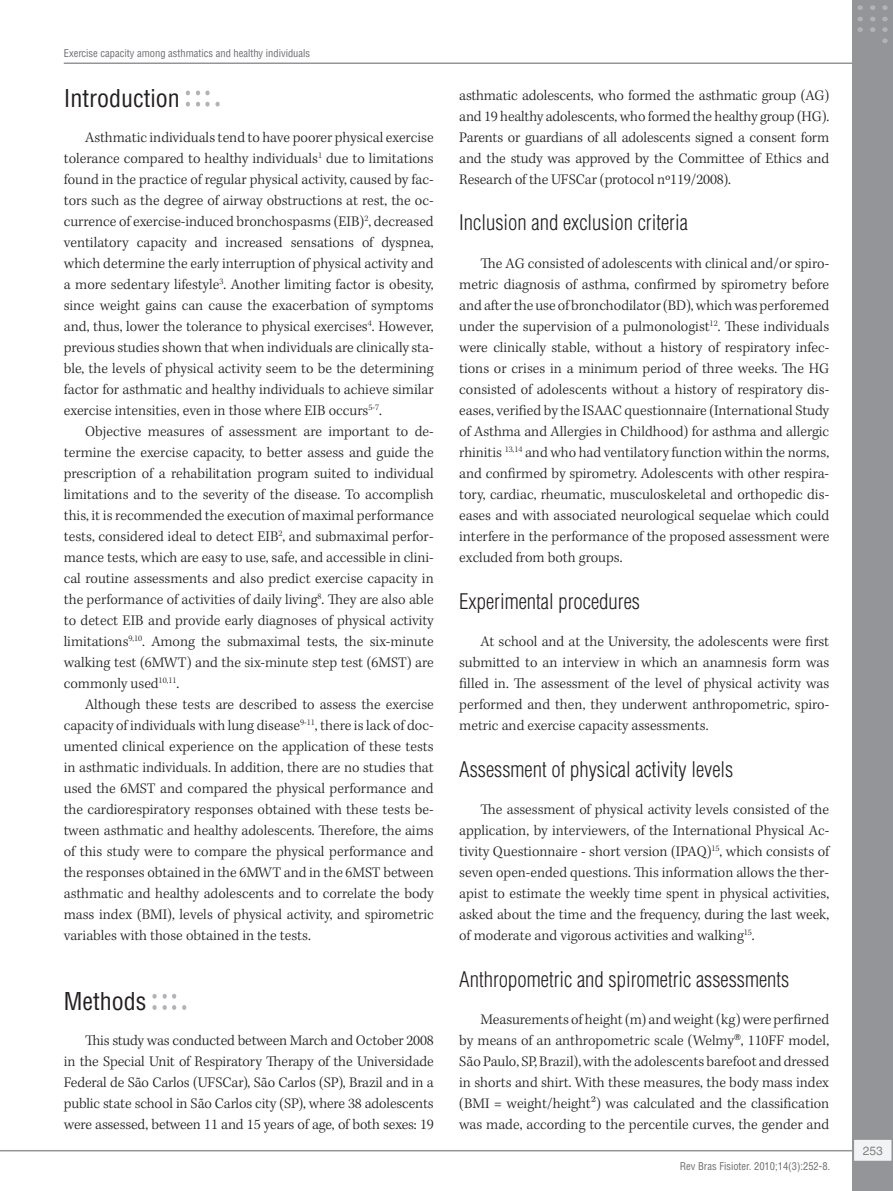
<style>
.page{position:relative;width:893px;height:1191px;background:#fff}
.page>*{position:absolute;margin:0;border:0;box-sizing:border-box;transform-origin:0 0}
.t1{font:condensed 24px "Helvetica LT Std";color:#231f20}
.t2{font:300 condensed 21px "Helvetica LT Std";color:#231f20}
.t3{font:300 15px/21px "Kepler Std";color:#231f20;text-align:justify}
.t4{font:12px "Helvetica LT Std";color:#808285}
.t5{font:condensed 10.5px "Helvetica LT Std";color:#6c6d70}
</style>
<div class="page">
<svg style="left:196px;top:102px;width:24px;height:5px"></svg>
<svg style="left:186px;top:102px;width:4px;height:5px"></svg>
<svg style="left:196px;top:90px;width:14px;height:5px"></svg>
<svg style="left:186px;top:90px;width:4px;height:5px"></svg>
<svg style="left:182px;top:1005px;width:4px;height:5px"></svg>
<svg style="left:163px;top:1005px;width:13px;height:5px"></svg>
<svg style="left:152px;top:1005px;width:5px;height:5px"></svg>
<svg style="left:163px;top:994px;width:13px;height:4px"></svg>
<svg style="left:152px;top:993px;width:5px;height:5px"></svg>
<hr style="left:0;top:1150px;width:879px;height:1px;background:#939598">
<hr style="left:64px;top:62px;width:810px;height:2px;background:#939598">
<div style="left:853px;top:0;width:40px;height:1191px;background:#939598"></div>
<div style="left:853px;top:1139px;width:39px;height:22px;background:#f2f3f4"></div>
<div style="left:853px;top:1138px;width:40px;height:24px;border:2px solid #939598"></div>
<svg style="left:857px;top:27px;width:6px;height:5px"></svg>
<svg style="left:857px;top:17px;width:6px;height:4px"></svg>
<svg style="left:857px;top:5px;width:6px;height:5px"></svg>
<svg style="left:870px;top:27px;width:5px;height:5px"></svg>
<svg style="left:870px;top:17px;width:5px;height:4px"></svg>
<svg style="left:870px;top:5px;width:5px;height:5px"></svg>
<svg style="left:882px;top:27px;width:6px;height:5px"></svg>
<svg style="left:882px;top:38px;width:6px;height:5px"></svg>
<svg style="left:882px;top:17px;width:6px;height:4px"></svg>
<svg style="left:882px;top:5px;width:6px;height:5px"></svg>
<p class="t5" style="left:64px;top:46px;width:248px">Exercise capacity among asthmatics and healthy individuals</p>
<h1 class="t1" style="left:64px;top:83px;width:117px">Introduction</h1>
<p class="t3" style="left:64px;top:127px;width:371px;text-indent:21px">Asthmatic individuals tend to have poorer physical exercise tolerance compared to healthy individuals<sup>1</sup> due to limitations found in the practice of regular physical activity, caused by fac&shy;tors such as the degree of airway obstructions at rest, the oc&shy;currence of exercise-induced bronchospasms (EIB)<sup>2</sup>, decreased ventilatory capacity and increased sensations of dyspnea, which determine the early interruption of physical activity and a more sedentary lifestyle<sup>3</sup>. Another limiting factor is obesity, since weight gains can cause the exacerbation of symptoms and, thus, lower the tolerance to physical exercises<sup>4</sup>. However, previous studies shown that when individuals are clinically sta&shy;ble, the levels of physical activity seem to be the determining factor for asthmatic and healthy individuals to achieve similar exercise intensities, even in those where EIB occurs<sup>5-7</sup>.</p>
<p class="t3" style="left:64px;top:421px;width:371px;text-indent:21px">Objective measures of assessment are important to de&shy;termine the exercise capacity, to better assess and guide the prescription of a rehabilitation program suited to individual limitations and to the severity of the disease. To accomplish this, it is recommended the execution of maximal performance tests, considered ideal to detect EIB<sup>2</sup>, and submaximal perfor&shy;mance tests, which are easy to use, safe, and accessible in clini&shy;cal routine assessments and also predict exercise capacity in the performance of activities of daily living<sup>8</sup>. They are also able to detect EIB and provide early diagnoses of physical activity limitations<sup>9,10</sup>. Among the submaximal tests, the six-minute walking test (6MWT) and the six-minute step test (6MST) are commonly used<sup>10,11</sup>.</p>
<p class="t3" style="left:64px;top:694px;width:371px;text-indent:21px">Although these tests are described to assess the exercise capacity of individuals with lung disease<sup>9-11</sup>, there is lack of doc&shy;umented clinical experience on the application of these tests in asthmatic individuals. In addition, there are no studies that used the 6MST and compared the physical performance and the cardiorespiratory responses obtained with these tests be&shy;tween asthmatic and healthy adolescents. Therefore, the aims of this study were to compare the physical performance and the responses obtained in the 6MWT and in the 6MST between asthmatic and healthy adolescents and to correlate the body mass index (BMI), levels of physical activity, and spirometric variables with those obtained in the tests.</p>
<h1 class="t1" style="left:64px;top:986px;width:84px">Methods</h1>
<p class="t3" style="left:64px;top:1030px;width:371px;text-indent:21px">This study was conducted between March and October 2008 in the Special Unit of Respiratory Therapy of the Universidade Federal de São Carlos (UFSCar), São Carlos (SP), Brazil and in a public state school in São Carlos city (SP), where 38 adolescents were assessed, between 11 and 15 years of age, of both sexes: 19</p>
<p class="t3" style="left:459px;top:85px;width:371px">asthmatic adolescents, who formed the asthmatic group (AG) and 19 healthy adolescents, who formed the healthy group (HG).<br>Parents or guardians of all adolescents signed a consent form and the study was approved by the Committee of Ethics and Research of the UFSCar (protocol nº119/2008).</p>
<h2 class="t2" style="left:459px;top:210px;width:230px">Inclusion and exclusion criteria</h2>
<p class="t3" style="left:459px;top:253px;width:371px;text-indent:21px">The AG consisted of adolescents with clinical and/or spiro&shy;metric diagnosis of asthma, confirmed by spirometry before and after the use of bronchodilator (BD), which was perforemed under the supervision of a pulmonologist<sup>12</sup>. These individuals were clinically stable, without a history of respiratory infec&shy;tions or crises in a minimum period of three weeks. The HG consisted of adolescents without a history of respiratory dis&shy;eases, verified by the ISAAC questionnaire (International Study of Asthma and Allergies in Childhood) for asthma and allergic rhinitis <sup>13,14</sup> and who had ventilatory function within the norms, and confirmed by spirometry. Adolescents with other respira&shy;tory, cardiac, rheumatic, musculoskeletal and orthopedic dis&shy;eases and with associated neurological sequelae which could interfere in the performance of the proposed assessment were excluded from both groups.</p>
<h2 class="t2" style="left:459px;top:588px;width:182px">Experimental procedures</h2>
<p class="t3" style="left:459px;top:631px;width:371px;text-indent:21px">At school and at the University, the adolescents were first submitted to an interview in which an anamnesis form was filled in. The assessment of the level of physical activity was performed and then, they underwent anthropometric, spiro&shy;metric and exercise capacity assessments.</p>
<h2 class="t2" style="left:459px;top:756px;width:276px">Assessment of physical activity levels</h2>
<p class="t3" style="left:459px;top:799px;width:371px;text-indent:21px">The assessment of physical activity levels consisted of the application, by interviewers, of the International Physical Ac&shy;tivity Questionnaire - short version (IPAQ)<sup>15</sup>, which consists of seven open-ended questions. This information allows the ther&shy;apist to estimate the weekly time spent in physical activities, asked about the time and the frequency, during the last week, of moderate and vigorous activities and walking<sup>15</sup>.</p>
<h2 class="t2" style="left:459px;top:966px;width:332px">Anthropometric and spirometric assessments</h2>
<p class="t3" style="left:459px;top:1009px;width:371px;text-indent:21px">Measurements of height (m) and weight (kg) were perfirned by means of an anthropometric scale (Welmy , 110FF model, São Paulo, SP, Brazil), with the adolescents barefoot and dressed in shorts and shirt. With these measures, the body mass index (BMI = weight/height²) was calculated and the classification was made, according to the percentile curves, the gender and</p>
<p class="t5" style="left:680px;top:1160px;width:152px">Rev Bras Fisioter. 2010;14(3):252-8.</p>
<p class="t4" style="left:863px;top:1143px;width:22px">253</p>
</div>
